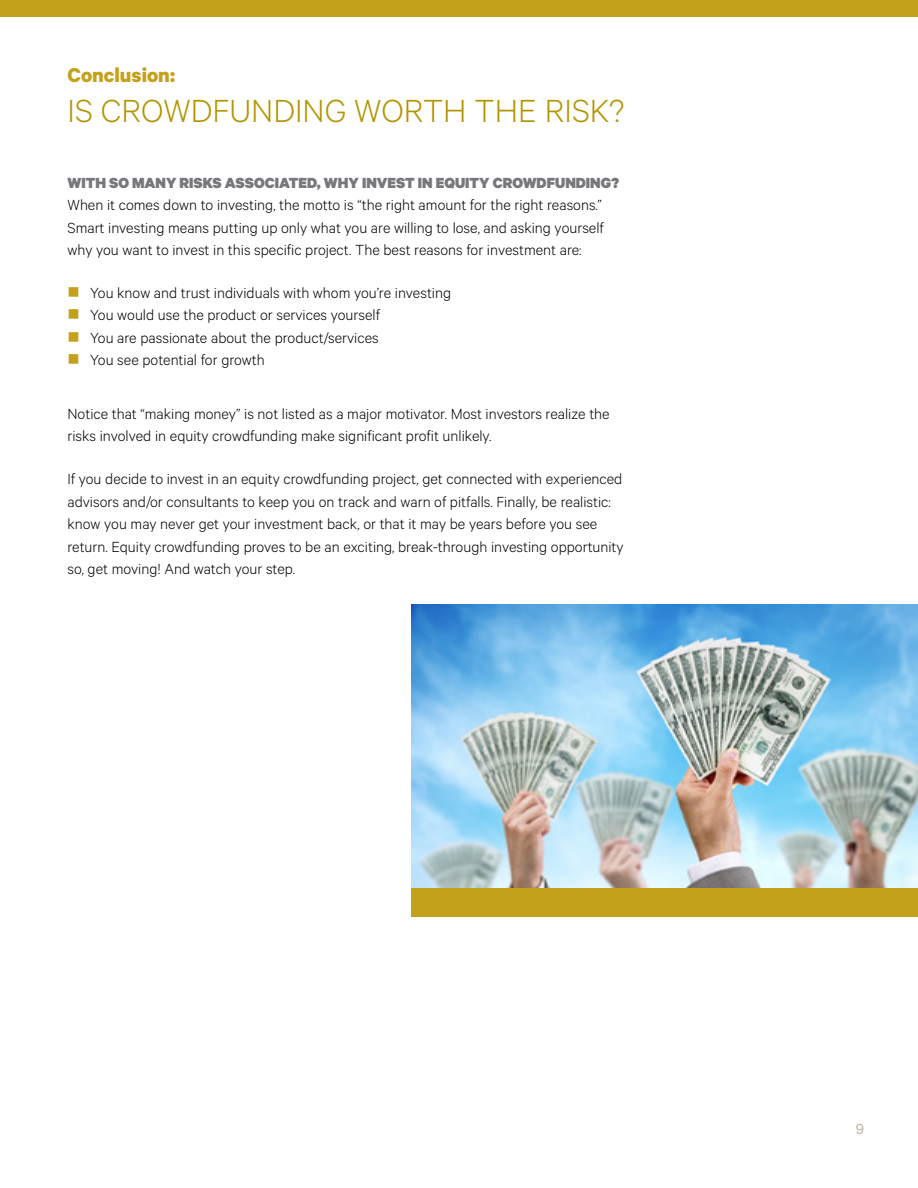
<style>
.page{position:relative;width:918px;height:1188px;background:#fff}
.page>*{position:absolute;margin:0;border:0;box-sizing:border-box;transform-origin:0 0}
.t1{font:300 36px "Calibre";color:#b39502}
.t2{font:700 22.5px "Calibre";color:#c4a11b}
.t3{font:300 16.5px/22.5px "Calibre";color:#000}
.t4{font:900 16.5px "Calibre";color:#77787b}
.t5{font:16.5px "Calibre";color:#beb0a3}
.s1{color:#c4a11b}
</style>
<div class="page">
<div style="left:0;top:0;width:918px;height:17px;background:#c4a11b"></div>
<img style="left:411px;top:605px;width:507px;height:284px">
<div style="left:411px;top:889px;width:507px;height:28px;background:#c4a11b"></div>
<h2 class="t2" style="left:68px;top:61px;width:109px">Conclusion:</h2>
<h1 class="t1" style="left:68px;top:90px;width:558px">IS CROWDFUNDING WORTH THE RISK?</h1>
<p class="t4" style="left:68px;top:172px;width:553px">WITH SO MANY RISKS ASSOCIATED, WHY INVEST IN EQUITY CROWDFUNDING?</p>
<p class="t3" style="left:68px;top:193px;width:538px">When it comes down to investing, the motto is “the right amount for the right reasons.”<br>Smart investing means putting up only what you are willing to lose, and asking yourself why you want to invest in this specific project. The best reasons for investment are:</p>
<p class="t3" style="left:68px;top:281px;width:385px"><span class="s1">■</span> You know and trust individuals with whom you’re investing</p>
<p class="t3" style="left:68px;top:303px;width:314px"><span class="s1">■</span> You would use the product or services yourself</p>
<p class="t3" style="left:68px;top:326px;width:313px"><span class="s1">■</span> You are passionate about the product/services</p>
<p class="t3" style="left:68px;top:348px;width:199px"><span class="s1">■</span> You see potential for growth</p>
<p class="t3" style="left:68px;top:402px;width:544px">Notice that “making money” is not listed as a major motivator. Most investors realize the risks involved in equity crowdfunding make significant profit unlikely.</p>
<p class="t3" style="left:68px;top:467px;width:558px">If you decide to invest in an equity crowdfunding project, get connected with experienced advisors and/or consultants to keep you on track and warn of pitfalls. Finally, be realistic: know you may never get your investment back, or that it may be years before you see return. Equity crowdfunding proves to be an exciting, break-through investing opportunity so, get moving! And watch your step.</p>
<p class="t5" style="left:856px;top:1119px;width:10px">9</p>
</div>
